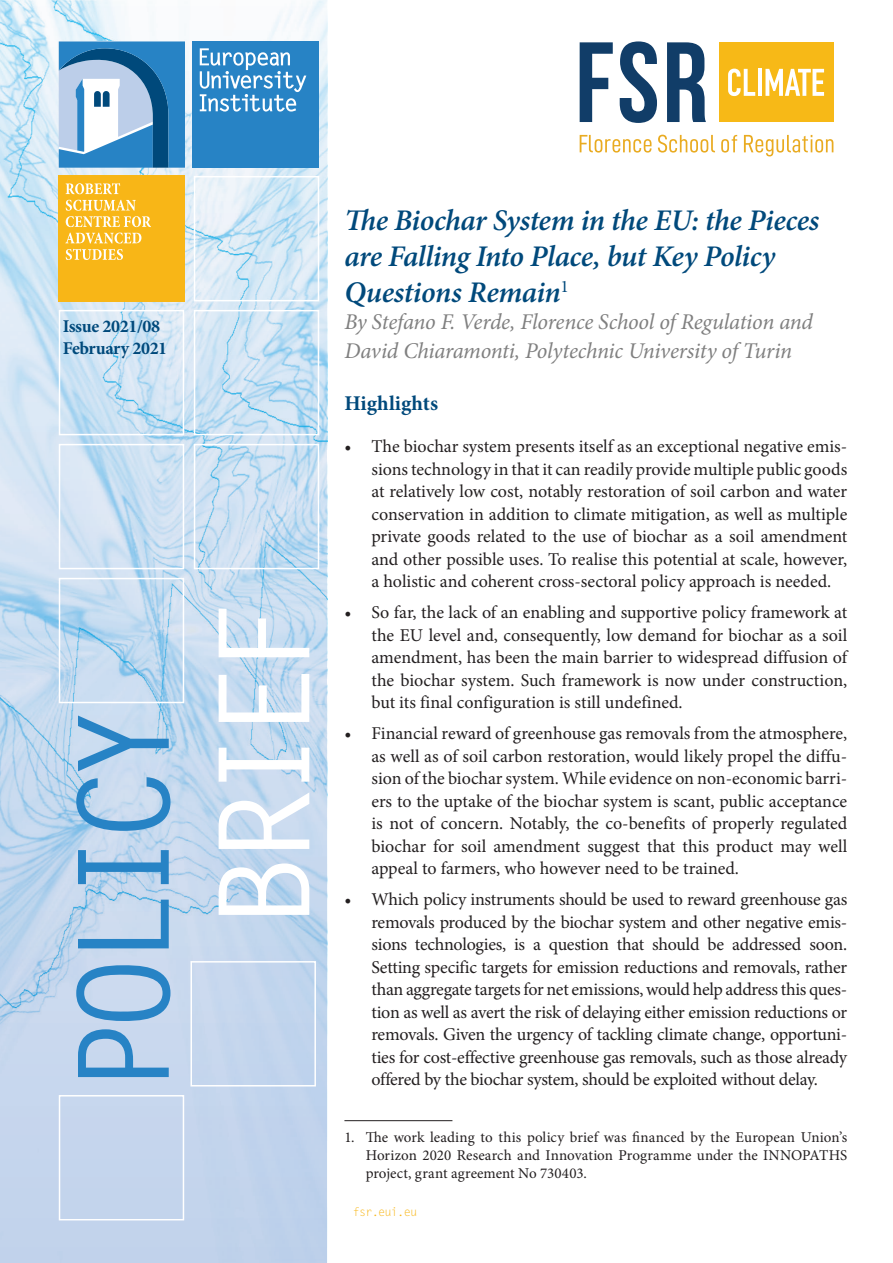
<style>
.page{position:relative;width:893px;height:1263px;background:#fff}
.page>*{position:absolute;margin:0;border:0;box-sizing:border-box;transform-origin:0 0}
.t1{font:700 126px "Letter Gothic Std";letter-spacing:-.1em;color:#2783c5}
.t2{font:700 126px "Letter Gothic Std";letter-spacing:-.1em;color:#fff}
.PB_Title{font:italic 600 30px/36px "Minion Pro";letter-spacing:-.015em;color:#00497b}
.PB_Title-2{font:italic 22.5px/28.8px "Minion Pro";letter-spacing:-.015em;color:#808080}
.PB_Title-3{font:700 21px "Minion Pro";color:#00497b}
.t3{font:18px/22.5px "Minion Pro";letter-spacing:-.005em;color:#231f20;text-align:justify}
.t4{font:700 18px "Minion Pro";letter-spacing:-.02em;color:#00497b}
.footnotes{font:15px/18px "Minion Pro";color:#231f20;text-align:justify}
.t5{font:12px "Letter Gothic Std";letter-spacing:-.07em;color:#f8b617}
</style>
<div class="page">
<svg style="left:0;top:0;width:326px;height:1263px;background:#c7dcf0"></svg>
<div style="left:192px;top:41px;width:127px;height:127px;background:#2783c5"></div>
<svg style="left:200px;top:48px;width:106px;height:64px"></svg>
<svg style="left:59px;top:41px;width:126px;height:127px;background:#669eca"></svg>
<div style="left:59px;top:175px;width:126px;height:126px;background:#f8b617"></div>
<svg style="left:65px;top:233px;width:76px;height:27px"></svg>
<svg style="left:66px;top:200px;width:85px;height:27px"></svg>
<svg style="left:66px;top:183px;width:54px;height:11px"></svg>
<div style="left:194px;top:310px;width:125px;height:125px;border:2px solid #fff"></div>
<div style="left:59px;top:444px;width:125px;height:125px;border:2px solid #fff"></div>
<div style="left:194px;top:444px;width:125px;height:125px;border:2px solid #fff"></div>
<div style="left:59px;top:578px;width:125px;height:125px;border:2px solid #fff"></div>
<div style="left:190px;top:961px;width:126px;height:125px;border:2px solid #fff"></div>
<div style="left:59px;top:310px;width:125px;height:125px;border:2px solid #fff"></div>
<div style="left:59px;top:1095px;width:125px;height:125px;border:2px solid #fff"></div>
<div style="left:194px;top:176px;width:125px;height:125px;border:2px solid #fff"></div>
<div style="left:718px;top:42px;width:115px;height:80px;background:#f7b917"></div>
<svg style="left:580px;top:135px;width:71px;height:18px"></svg>
<svg style="left:658px;top:135px;width:57px;height:18px"></svg>
<svg style="left:721px;top:135px;width:16px;height:18px"></svg>
<svg style="left:744px;top:135px;width:89px;height:21px"></svg>
<svg style="left:580px;top:42px;width:33px;height:80px"></svg>
<svg style="left:620px;top:41px;width:37px;height:82px"></svg>
<svg style="left:667px;top:42px;width:39px;height:80px"></svg>
<svg style="left:728px;top:69px;width:27px;height:27px"></svg>
<hr style="left:758px;top:69px;width:4px;height:27px;background:#fff">
<svg style="left:765px;top:69px;width:59px;height:27px"></svg>
<hr style="left:344px;top:1120px;width:108px;height:1px;background:#231f20">
<p class="t4" style="left:63px;top:314px;width:99px">Issue 2021/08</p>
<p class="t4" style="left:63px;top:336px;width:106px">February 2021</p>
<h1 class="t1" style="left:46px;top:1094px;width:392px;rotate:-90deg">POLICY</h1>
<h1 class="t2" style="left:187px;top:928px;width:329px;rotate:-90deg">BRIEF</h1>
<p class="PB_Title" style="left:344px;top:202px;width:476px">The Biochar System in the EU: the Pieces are Falling Into Place, but Key Policy<br>Questions Remain<sup>1</sup></p>
<p class="PB_Title-2" style="left:344px;top:307px;width:470px">By Stefano F. Verde, Florence School of Regulation and<br>David Chiaramonti, Polytechnic University of Turin</p>
<p class="PB_Title-3" style="left:344px;top:388px;width:95px">Highlights</p>
<p class="t3" style="left:371px;top:435px;width:477px;text-indent:-27px">• The biochar system presents itself as an exceptional negative emis&shy;sions technology in that it can readily provide multiple public goods at relatively low cost, notably restoration of soil carbon and water conservation in addition to climate mitigation, as well as multiple private goods related to the use of biochar as a soil amendment and other possible uses. To realise this potential at scale, however, a holistic and coherent cross-sectoral policy approach is needed.</p>
<p class="t3" style="left:371px;top:601px;width:477px;text-indent:-27px">• So far, the lack of an enabling and supportive policy framework at the EU level and, consequently, low demand for biochar as a soil amendment, has been the main barrier to widespread diffusion of the biochar system. Such framework is now under construction, but its final configuration is still undefined.</p>
<p class="t3" style="left:371px;top:722px;width:477px;text-indent:-27px">• Financial reward of greenhouse gas removals from the atmosphere, as well as of soil carbon restoration, would likely propel the diffu&shy;sion of the biochar system. While evidence on non-economic barri&shy;ers to the uptake of the biochar system is scant, public acceptance is not of concern. Notably, the co-benefits of properly regulated biochar for soil amendment suggest that this product may well appeal to farmers, who however need to be trained.</p>
<p class="t3" style="left:371px;top:888px;width:477px;text-indent:-27px">• Which policy instruments should be used to reward greenhouse gas removals produced by the biochar system and other negative emis&shy;sions technologies, is a question that should be addressed soon.<br>Setting specific targets for emission reductions and removals, rather than aggregate targets for net emissions, would help address this ques&shy;tion as well as avert the risk of delaying either emission reductions or removals. Given the urgency of tackling climate change, opportuni&shy;ties for cost-effective greenhouse gas removals, such as those already offered by the biochar system, should be exploited without delay.</p>
<p class="footnotes" style="left:366px;top:1128px;width:483px;text-indent:-21px">1. The work leading to this policy brief was financed by the European Union’s Horizon 2020 Research and Innovation Programme under the INNOPATHS project, grant agreement No 730403.</p>
<p class="t5" style="left:353px;top:1205px;width:66px">fsr.eui.eu</p>
</div>
